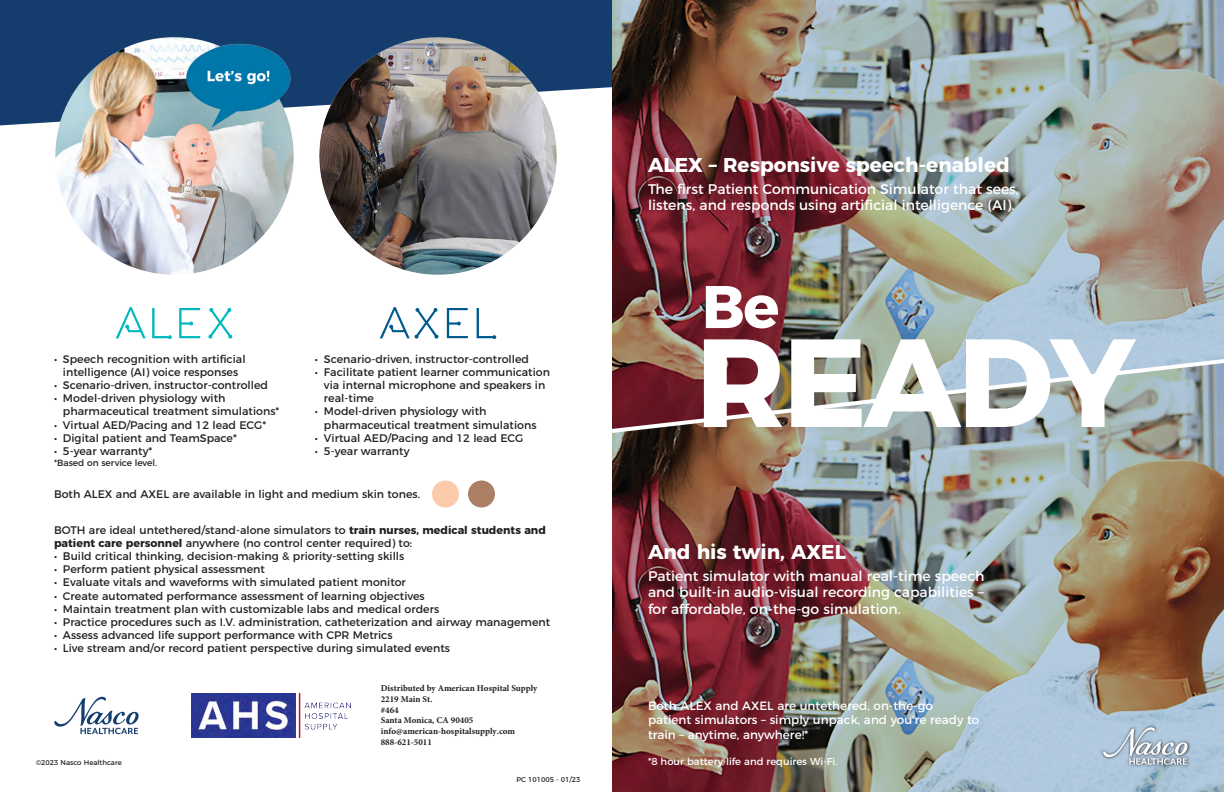
<style>
.page{position:relative;width:1224px;height:792px;background:#fff}
.page>*{position:absolute;margin:0;border:0;box-sizing:border-box;transform-origin:0 0}
.t1{font:700 125px "Montserrat";letter-spacing:-.025em;color:#fff}
.t2{font:700 60px "Montserrat";color:#fff}
.t3{font:700 20px "Montserrat";color:#fff}
.t4{font:14px/16.8px "Montserrat";color:#fff;text-align:justify}
.t5{font:12px/14.4px "Montserrat";color:#fff}
.t6{font:11px/13.2px "Montserrat";color:#231f20}
.t7{font:10px "Montserrat";color:#fff}
.t8{font:700 9px/10.8px "Minion Pro";color:#231f20}
.t9{font:9px "Montserrat";color:#231f20}
.t10{font:7px "Montserrat";color:#231f20}
.s1{font-weight:700}
</style>
<div class="page">
<svg style="left:0;top:0;width:612px;height:125px;background:#244a78"></svg>
<img style="left:612px;top:0;width:612px;height:792px">
<img style="left:612px;top:356px;width:612px;height:80px">
<svg style="left:54px;top:697px;width:85px;height:37px"></svg>
<svg style="left:1101px;top:724px;width:90px;height:44px"></svg>
<svg style="left:1103px;top:727px;width:85px;height:38px;background:#b1c1d0"></svg>
<svg style="left:116px;top:307px;width:30px;height:31px"></svg>
<svg style="left:179px;top:308px;width:21px;height:30px"></svg>
<svg style="left:152px;top:308px;width:20px;height:31px"></svg>
<svg style="left:208px;top:308px;width:24px;height:31px"></svg>
<svg style="left:447px;top:308px;width:21px;height:30px"></svg>
<svg style="left:477px;top:308px;width:19px;height:31px"></svg>
<svg style="left:380px;top:307px;width:59px;height:32px"></svg>
<img style="left:54px;top:36px;width:240px;height:239px">
<img style="left:318px;top:36px;width:240px;height:239px">
<div style="left:432px;top:480px;width:27px;height:28px;background:#fccbac;border-radius:50%"></div>
<div style="left:468px;top:480px;width:27px;height:28px;background:#ac7e64;border-radius:50%"></div>
<img style="left:192px;top:694px;width:159px;height:44px">
<p class="t6" style="left:54px;top:351px;width:193px;text-align:center">• Speech recognition with artificial intelligence (AI) voice responses</p>
<p class="t6" style="left:54px;top:378px;width:216px">• Scenario-driven, instructor-controlled</p>
<p class="t6" style="left:63px;top:391px;width:218px;text-indent:-9px">• Model-driven physiology with pharmaceutical treatment simulations*</p>
<p class="t6" style="left:54px;top:417px;width:214px">• Virtual AED/Pacing and 12 lead ECG*</p>
<p class="t6" style="left:54px;top:430px;width:184px">• Digital patient and TeamSpace*</p>
<p class="t6" style="left:54px;top:444px;width:100px">• 5-year warranty*</p>
<p class="t9" style="left:54px;top:455px;width:105px">*Based on service level.</p>
<p class="t6" style="left:315px;top:351px;width:216px">• Scenario-driven, instructor-controlled</p>
<p class="t6" style="left:324px;top:364px;width:228px;text-indent:-9px">• Facilitate patient learner communication via internal microphone and speakers in real-time</p>
<p class="t6" style="left:324px;top:404px;width:214px;text-indent:-9px">• Model-driven physiology with pharmaceutical treatment simulations</p>
<p class="t6" style="left:315px;top:430px;width:210px">• Virtual AED/Pacing and 12 lead ECG</p>
<p class="t6" style="left:315px;top:444px;width:96px">• 5-year warranty</p>
<p class="t6" style="left:54px;top:486px;width:368px">Both ALEX and AXEL are available in light and medium skin tones.</p>
<p class="t6" style="left:54px;top:522px;width:493px">BOTH are ideal untethered/stand-alone simulators to <span class="s1">train nurses, medical students and patient care personnel</span> anywhere (no control center required) to:</p>
<p class="t6" style="left:54px;top:549px;width:352px">• Build critical thinking, decision-making &amp; priority-setting skills</p>
<p class="t6" style="left:54px;top:562px;width:212px">• Perform patient physical assessment</p>
<p class="t6" style="left:54px;top:575px;width:353px">• Evaluate vitals and waveforms with simulated patient monitor</p>
<p class="t6" style="left:54px;top:588px;width:372px">• Create automated performance assessment of learning objectives</p>
<p class="t6" style="left:54px;top:601px;width:387px">• Maintain treatment plan with customizable labs and medical orders</p>
<p class="t6" style="left:54px;top:615px;width:498px">• Practice procedures such as I.V. administration, catheterization and airway management</p>
<p class="t6" style="left:54px;top:628px;width:340px">• Assess advanced life support performance with CPR Metrics</p>
<p class="t6" style="left:54px;top:641px;width:398px">• Live stream and/or record patient perspective during simulated events</p>
<p class="t10" style="left:36px;top:757px;width:87px">©2023 Nasco Healthcare</p>
<p class="t8" style="left:381px;top:683px;width:158px">Distributed by American Hospital Supply<br>2219 Main St.<br>#464<br>Santa Monica, CA 90405 info@american-hospitalsupply.com<br>888-621-5011</p>
<p class="t10" style="left:517px;top:774px;width:65px">PC 101005 - 01/23</p>
<h3 class="t3" style="left:648px;top:149px;width:363px">ALEX – Responsive speech-enabled</h3>
<p class="t4" style="left:648px;top:179px;width:372px">The first Patient Communication Simulator that sees, listens, and responds using artificial intelligence (AI).</p>
<h2 class="t2" style="left:702px;top:257px;width:79px">Be</h2>
<h1 class="t1" style="left:695px;top:280px;width:442px">READY</h1>
<h3 class="t3" style="left:648px;top:536px;width:199px">And his twin, AXEL</h3>
<p class="t4" style="left:648px;top:566px;width:338px">Patient simulator with manual real-time speech and built-in audio-visual recording capabilities – for affordable, on-the-go simulation.</p>
<p class="t5" style="left:648px;top:697px;width:333px">Both ALEX and AXEL are untethered, on-the-go<br>patient simulators – simply unpack, and you’re ready to train – anytime, anywhere!*</p>
<p class="t7" style="left:648px;top:753px;width:191px">*8 hour battery life and requires Wi-Fi.</p>
</div>
